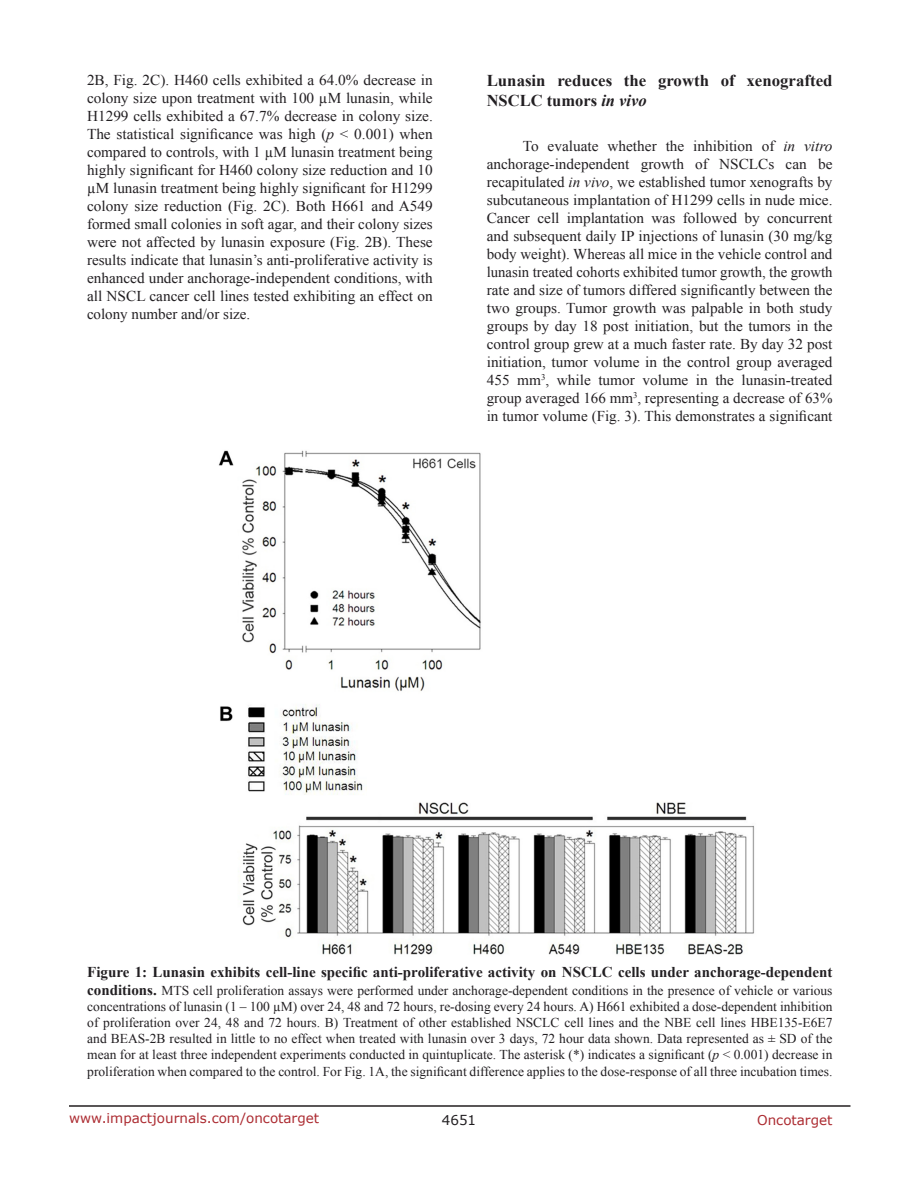
<style>
.page{position:relative;width:918px;height:1188px;background:#fff}
.page>*{position:absolute;margin:0;border:0;box-sizing:border-box;transform-origin:0 0}
.SubHeading{font:700 16.5px/19.8px "Times New Roman";color:#221f22}
.BodyText{font:15px/18px "Times New Roman";color:#221f22;text-align:justify}
.FigureText{font:700 15px "Times New Roman";color:#221f22}
.FigureText-2{font:13.5px/16.2px "Times New Roman";color:#221f22;text-align:justify}
.t1{font:13.5px "Verdana";color:#ac2b31}
.t2{font:13.5px "Verdana";color:#221f22}
.s1{font-style:italic}
.s2{font-weight:700;font-size:15px}
</style>
<div class="page">
<hr style="left:69px;top:1105px;width:781px;height:2px;background:#231f20">
<img style="left:219px;top:450px;width:536px;height:505px">
<p class="BodyText" style="left:87px;top:71px;width:347px">2B, Fig. 2C). H460 cells exhibited a 64.0% decrease in colony size upon treatment with 100 µM lunasin, while H1299 cells exhibited a 67.7% decrease in colony size.<br>The statistical significance was high (<span class="s1">p</span> &lt; 0.001) when compared to controls, with 1 µM lunasin treatment being highly significant for H460 colony size reduction and 10 µM lunasin treatment being highly significant for H1299 colony size reduction (Fig. 2C). Both H661 and A549 formed small colonies in soft agar, and their colony sizes were not affected by lunasin exposure (Fig. 2B). These results indicate that lunasin’s anti-proliferative activity is enhanced under anchorage-independent conditions, with all NSCL cancer cell lines tested exhibiting an effect on colony number and/or size.</p>
<p class="SubHeading" style="left:487px;top:70px;width:347px">Lunasin reduces the growth of xenografted<br>NSCLC tumors <span class="s1">in vivo</span></p>
<p class="BodyText" style="left:487px;top:137px;width:347px;text-indent:36px">To evaluate whether the inhibition of <span class="s1">in vitro </span>anchorage-independent growth of NSCLCs can be recapitulated <span class="s1">in vivo</span>, we established tumor xenografts by subcutaneous implantation of H1299 cells in nude mice.<br>Cancer cell implantation was followed by concurrent and subsequent daily IP injections of lunasin (30 mg/kg body weight). Whereas all mice in the vehicle control and lunasin treated cohorts exhibited tumor growth, the growth rate and size of tumors differed significantly between the two groups. Tumor growth was palpable in both study groups by day 18 post initiation, but the tumors in the control group grew at a much faster rate. By day 32 post initiation, tumor volume in the control group averaged 455 mm<sup>3</sup>, while tumor volume in the lunasin-treated group averaged 166 mm<sup>3</sup>, representing a decrease of 63% in tumor volume (Fig. 3). This demonstrates a significant</p>
<p class="FigureText" style="left:87px;top:961px;width:747px">Figure 1: Lunasin exhibits cell-line specific anti-proliferative activity on NSCLC cells under anchorage-dependent</p>
<p class="FigureText-2" style="left:87px;top:982px;width:747px"><span class="s2">conditions.</span> MTS cell proliferation assays were performed under anchorage-dependent conditions in the presence of vehicle or various concentrations of lunasin (1 – 100 µM) over 24, 48 and 72 hours, re-dosing every 24 hours. A) H661 exhibited a dose-dependent inhibition of proliferation over 24, 48 and 72 hours. B) Treatment of other established NSCLC cell lines and the NBE cell lines HBE135-E6E7 and BEAS-2B resulted in little to no effect when treated with lunasin over 3 days, 72 hour data shown. Data represented as ± SD of the mean for at least three independent experiments conducted in quintuplicate. The asterisk (*) indicates a significant (<span class="s1">p</span> &lt; 0.001) decrease in proliferation when compared to the control. For Fig. 1A, the significant difference applies to the dose-response of all three incubation times.</p>
<p class="t1" style="left:69px;top:1109px;width:252px">www.impactjournals.com/oncotarget</p>
<p class="t2" style="left:442px;top:1111px;width:36px">4651</p>
<p class="t1" style="left:757px;top:1111px;width:77px">Oncotarget</p>
</div>
